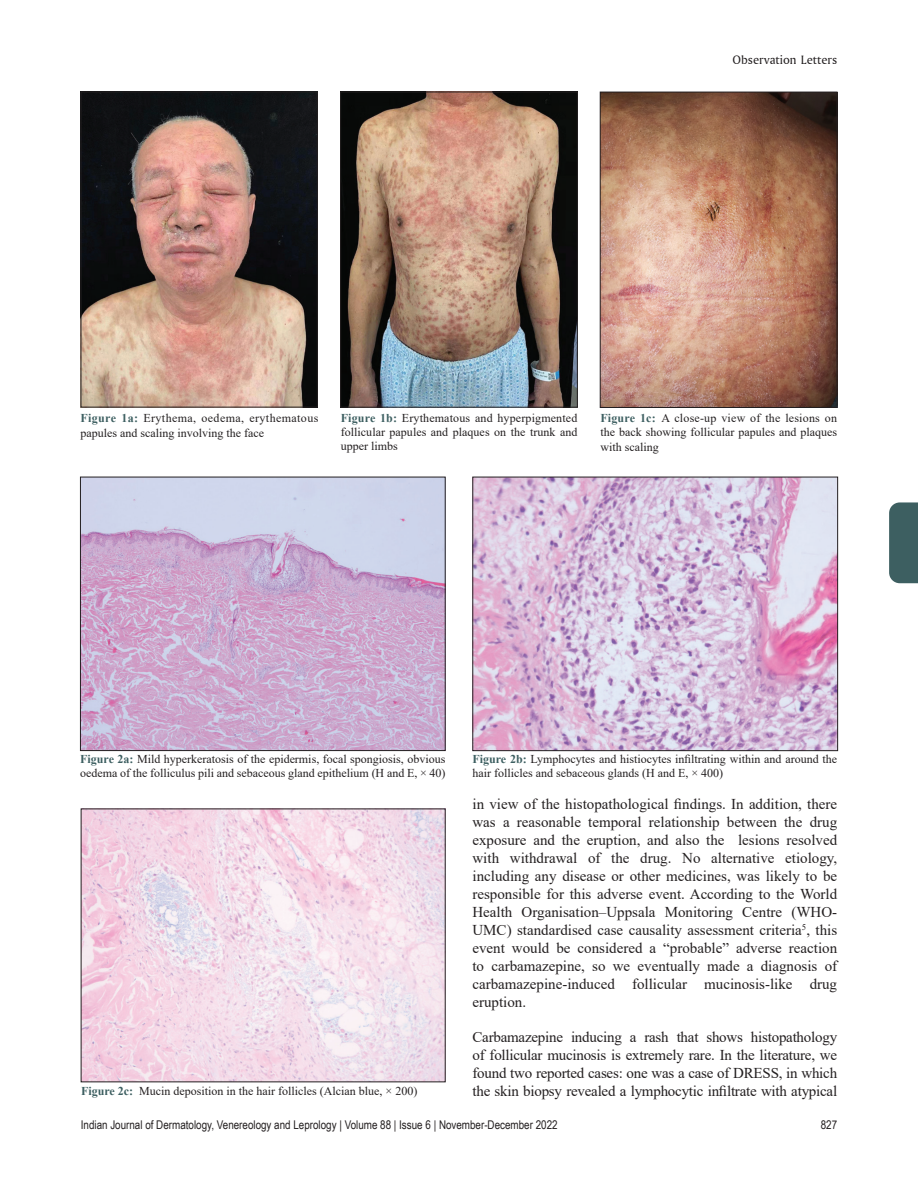
<style>
.page{position:relative;width:918px;height:1188px;background:#fff}
.page>*{position:absolute;margin:0;border:0;box-sizing:border-box;transform-origin:0 0}
.t1{font:15px/18px "Times New Roman";letter-spacing:-.01em;color:#231f20;text-align:justify}
.t2{font:12.75px "Amerigo BT Roman A";color:#231f20}
.t3{font:12px/14.4px "Times New Roman";color:#231f20}
.t4{font:12px "Arial Narrow";color:#231f20}
.s1{font-weight:700;color:#3d5f61}
</style>
<div class="page">
<img style="left:83px;top:94px;width:233px;height:311px">
<div style="left:81px;top:92px;width:237px;height:315px;border:1px solid #231f20"></div>
<img style="left:342px;top:94px;width:234px;height:311px">
<div style="left:340px;top:92px;width:238px;height:315px;border:1px solid #231f20"></div>
<img style="left:602px;top:94px;width:233px;height:312px">
<div style="left:600px;top:92px;width:237px;height:316px;border:1px solid #231f20"></div>
<img style="left:82px;top:479px;width:361px;height:270px">
<div style="left:80px;top:477px;width:365px;height:274px;border:1px solid #231f20"></div>
<img style="left:475px;top:479px;width:361px;height:270px">
<div style="left:473px;top:477px;width:365px;height:274px;border:1px solid #231f20"></div>
<img style="left:83px;top:811px;width:360px;height:269px">
<div style="left:889px;top:502px;width:29px;height:81px;background:#3d5f61"></div>
<p class="t2" style="left:733px;top:52px;width:106px">Observation Letters</p>
<p class="t3" style="left:80px;top:411px;width:240px"><span class="s1">Figure 1a:</span> Erythema, oedema, erythematous papules and scaling involving the face</p>
<p class="t3" style="left:341px;top:410px;width:238px;text-align:justify"><span class="s1">Figure 1b:</span> Erythematous and hyperpigmented follicular papules and plaques on the trunk and upper limbs</p>
<p class="t3" style="left:600px;top:410px;width:238px;text-align:justify"><span class="s1">Figure 1c:</span> A close-up view of the lesions on the back showing follicular papules and plaques with scaling</p>
<p class="t3" style="left:80px;top:751px;width:367px"><span class="s1">Figure 2a:</span> Mild hyperkeratosis of the epidermis, focal spongiosis, obvious oedema of the folliculus pili and sebaceous gland epithelium (H and E, × 40)</p>
<p class="t3" style="left:472px;top:751px;width:366px"><span class="s1">Figure 2b:</span> Lymphocytes and histiocytes infiltrating within and around the hair follicles and sebaceous glands (H and E, × 400)</p>
<p class="t3" style="left:81px;top:1084px;width:338px"><span class="s1">Figure 2c:</span> Mucin deposition in the hair follicles (Alcian blue, × 200)</p>
<p class="t1" style="left:472px;top:794px;width:366px">in view of the histopathological findings. In addition, there was a reasonable temporal relationship between the drug exposure and the eruption, and also the lesions resolved with withdrawal of the drug. No alternative etiology, including any disease or other medicines, was likely to be responsible for this adverse event. According to the World Health Organisation–Uppsala Monitoring Centre (WHO-UMC) standardised case causality assessment criteria<sup>5</sup>, this event would be considered a “probable” adverse reaction to carbamazepine, so we eventually made a diagnosis of carbamazepine-induced follicular mucinosis-like drug eruption.</p>
<p class="t1" style="left:472px;top:1027px;width:366px">Carbamazepine inducing a rash that shows histopathology of follicular mucinosis is extremely rare. In the literature, we found two reported cases: one was a case of DRESS, in which the skin biopsy revealed a lymphocytic infiltrate with atypical</p>
<p class="t4" style="left:81px;top:1116px;width:478px">Indian Journal of Dermatology, Venereology and Leprology | Volume 88 | Issue 6 | November-December 2022</p>
<p class="t4" style="left:821px;top:1116px;width:18px">827</p>
</div>
